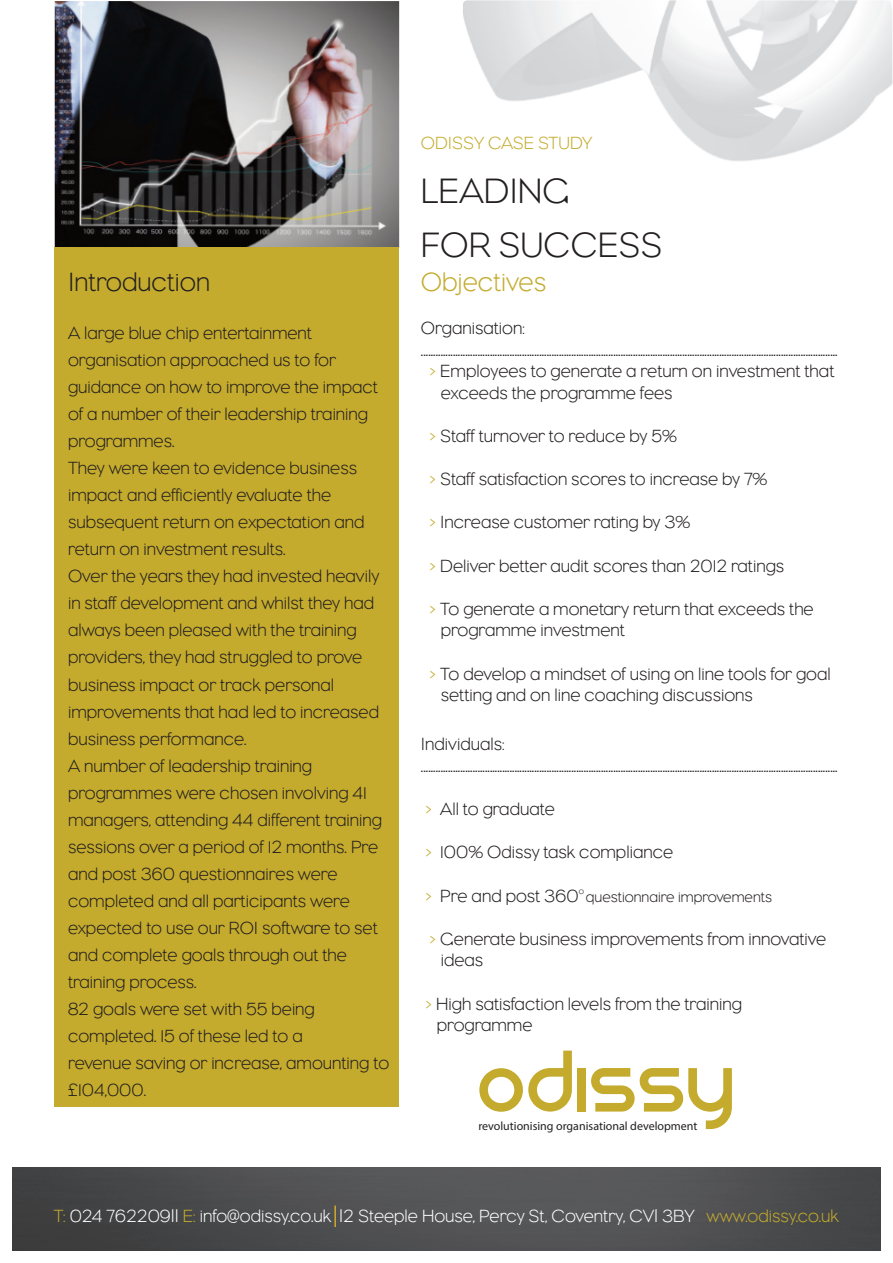
<style>
.page{position:relative;width:893px;height:1263px;background:#fff}
.page>*{position:absolute;margin:0;border:0;box-sizing:border-box;transform-origin:0 0}
.t1{font:300 36px "Eagle";color:#231f20}
.t2{font:300 27px "Eagle";color:#231f20}
.t3{font:300 27px "Eagle";color:#c4ab2d}
.t4{font:300 18px/27px "Eagle";color:#231f20}
.t5{font:300 18px "Eagle";color:#fff}
.t6{font:300 18px "Eagle";color:#c4ab2d}
.t7{font:300 15px "Eagle";color:#231f20}
.t8{font:12px "Myriad Pro";color:#231f20}
.s1{color:#c4ab2d}
.s2{font-size:19.5px}
</style>
<div class="page">
<img style="left:13px;top:1168px;width:867px;height:82px">
<hr style="left:334px;top:1205px;width:2px;height:22px;background:#cfab2b">
<img style="left:55px;top:1px;width:344px;height:247px">
<div style="left:55px;top:248px;width:344px;height:859px;background:#c4ab2d"></div>
<img style="left:463px;top:0;width:429px;height:161px">
<svg style="left:479px;top:1050px;width:93px;height:62px"></svg>
<div style="left:577px;top:1068px;width:9px;height:43px;background:#c4ab2d"></div>
<svg style="left:591px;top:1068px;width:141px;height:61px"></svg>
<p class="t6" style="left:421px;top:133px;width:173px">ODISSY CASE STUDY</p>
<p class="t2" style="left:68px;top:267px;width:144px">Introduction</p>
<p class="t4" style="left:68px;top:320px;width:246px">A large blue chip entertainment</p>
<p class="t4" style="left:68px;top:347px;width:269px">organisation approached us to for</p>
<p class="t4" style="left:68px;top:374px;width:311px">guidance on how to improve the impact of a number of their leadership training programmes.</p>
<p class="t4" style="left:68px;top:455px;width:291px">They were keen to evidence business</p>
<p class="t4" style="left:68px;top:482px;width:265px">impact and efficiently evaluate the</p>
<p class="t4" style="left:68px;top:509px;width:298px">subsequent return on expectation and return on investment results.</p>
<p class="t4" style="left:68px;top:563px;width:313px">Over the years they had invested heavily in staff development and whilst they had always been pleased with the training</p>
<p class="t4" style="left:68px;top:644px;width:296px">providers, they had struggled to prove business impact or track personal</p>
<p class="t4" style="left:68px;top:698px;width:313px">improvements that had led to increased business performance.</p>
<p class="t4" style="left:68px;top:752px;width:246px">A number of leadership training</p>
<p class="t4" style="left:68px;top:779px;width:315px">programmes were chosen involving 41 managers, attending 44 different training sessions over a period of 12 months. Pre and post 360 questionnaires were</p>
<p class="t4" style="left:68px;top:887px;width:283px">completed and all participants were</p>
<p class="t4" style="left:68px;top:914px;width:311px">expected to use our ROI software to set and complete goals through out the</p>
<p class="t4" style="left:68px;top:968px;width:130px">training process.</p>
<p class="t4" style="left:68px;top:995px;width:248px">82 goals were set with 55 being</p>
<p class="t4" style="left:68px;top:1022px;width:236px">completed. 15 of these led to a</p>
<p class="t4" style="left:68px;top:1049px;width:323px">revenue saving or increase, amounting to £104,000.</p>
<p class="t1" style="left:421px;top:171px;width:150px">LEADING</p>
<p class="t1" style="left:421px;top:225px;width:243px">FOR SUCCESS</p>
<p class="t3" style="left:421px;top:267px;width:127px">Objectives</p>
<p class="t4" style="left:421px;top:314px;width:105px">Organisation:</p>
<p class="t4" style="left:421px;top:336px;width:418px">.........................................................................................................................................................................</p>
<p class="t4" style="left:441px;top:360px;width:395px;line-height:21.6px;text-indent:-12px"><span class="s1">&gt;</span> Employees to generate a return on investment that exceeds the programme fees</p>
<p class="t4" style="left:429px;top:422px;width:250px"><span class="s1">&gt;</span> Staff turnover to reduce by 5%</p>
<p class="t4" style="left:429px;top:466px;width:340px"><span class="s1">&gt;</span> Staff satisfaction scores to increase by 7%</p>
<p class="t4" style="left:429px;top:509px;width:263px"><span class="s1">&gt;</span> Increase customer rating by 3%</p>
<p class="t4" style="left:429px;top:552px;width:357px"><span class="s1">&gt;</span> Deliver better audit scores than 2012 ratings</p>
<p class="t4" style="left:429px;top:595px;width:386px"><span class="s1">&gt;</span> To generate a monetary return that exceeds the</p>
<p class="t4" style="left:441px;top:617px;width:186px">programme investment</p>
<p class="t4" style="left:429px;top:660px;width:403px"><span class="s1">&gt;</span> To develop a mindset of using on line tools for goal</p>
<p class="t4" style="left:441px;top:682px;width:314px">setting and on line coaching discussions</p>
<p class="t4" style="left:421px;top:731px;width:85px">Individuals:</p>
<p class="t4" style="left:421px;top:752px;width:418px">.........................................................................................................................................................................</p>
<p class="t4" style="left:425px;top:796px;width:131px"><span class="s1">&gt;</span> All to graduate</p>
<p class="t4" style="left:425px;top:839px;width:250px"><span class="s1">&gt;</span> 100% Odissy task compliance</p>
<p class="t4" style="left:425px;top:882px;width:161px"><span class="s1">&gt;</span> Pre and post 360<sup>o</sup></p>
<p class="t7" style="left:586px;top:888px;width:188px">questionnaire improvements</p>
<p class="t4" style="left:429px;top:925px;width:399px"><span class="s1">&gt;</span> Generate business improvements from innovative</p>
<p class="t4" style="left:441px;top:947px;width:44px">ideas</p>
<p class="t4" style="left:425px;top:990px;width:318px"><span class="s1">&gt;</span> High satisfaction levels from the training</p>
<p class="t4" style="left:437px;top:1012px;width:97px">programme</p>
<p class="t8" style="left:478px;top:1118px;width:221px">revolutionising organisational development</p>
<p class="t5" style="left:54px;top:1206px;width:786px"><span class="s1">T:</span> 024 762209<span class="s2">11</span> <span class="s1">E:</span> info@odissy.co.uk <span class="s2">1</span>2 Steeple House, Percy St, Coventry, CV<span class="s2">1</span> 3BY <span class="s1">www.odissy.co.uk</span></p>
</div>
